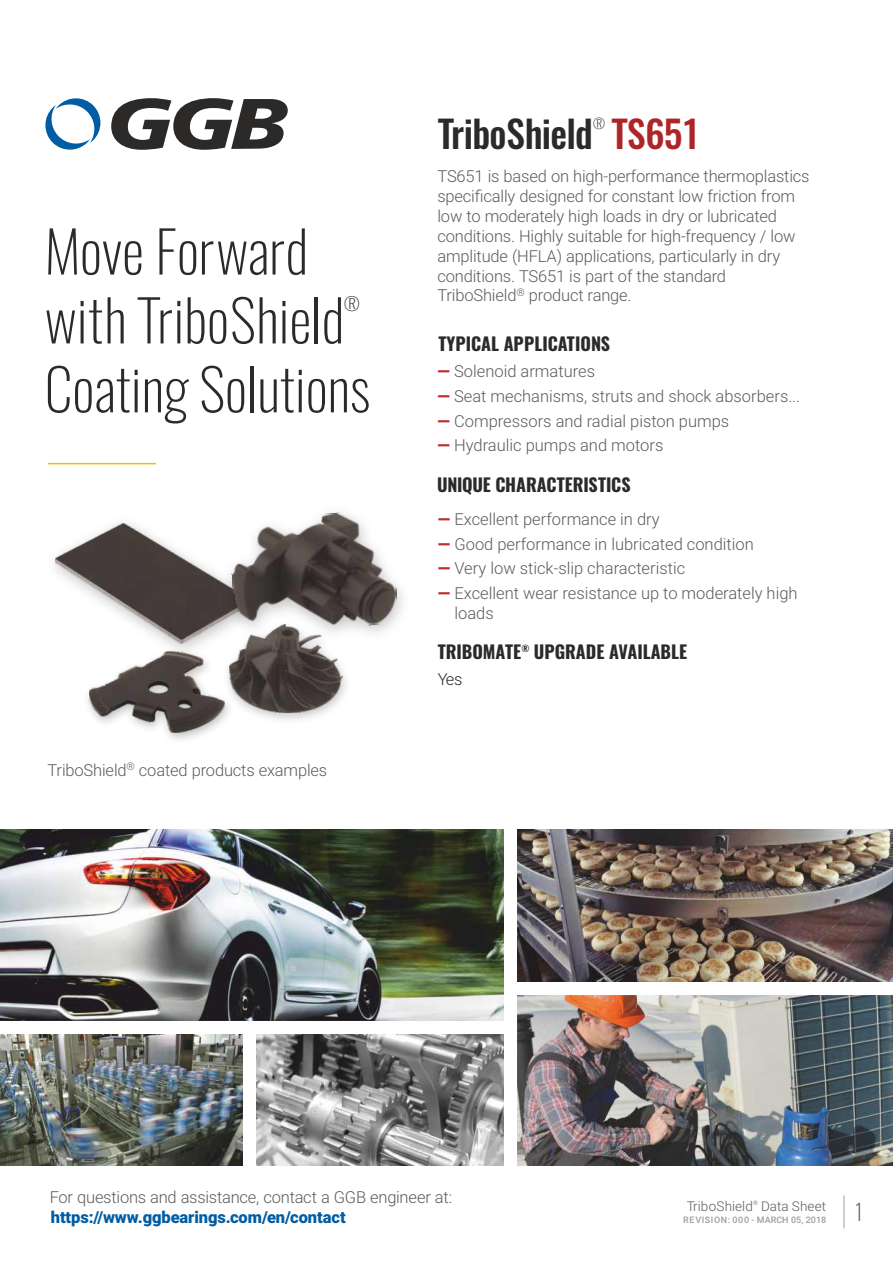
<style>
.page{position:relative;width:893px;height:1263px;background:#fff}
.page>*{position:absolute;margin:0;border:0;box-sizing:border-box;transform-origin:0 0}
.t1{font:200 57px/68.8px "Oswald";color:#2b2a29}
.t2{font:500 37.5px "Oswald";letter-spacing:-.02em;color:#2b2a29}
.t3{font:200 22.5px "Oswald";color:#5b5b5b}
.t4{font:700 18px "Oswald";color:#2b2a29}
.t5{font:200 18px "Oswald";color:#2b2a29}
.t6{font:300 16.5px/19.8px "Roboto";letter-spacing:-.01em;color:#5b5b5b}
.t7{font:900 16.5px "Roboto";letter-spacing:-.005em;color:#005da4}
.t8{font:300 16.5px "Roboto";color:#2b2a29}
.t9{font:200 13.8px "Oswald";color:#2b2a29}
.t10{font:300 13.5px "Roboto";letter-spacing:.01em;color:#5b5b5b}
.t11{font:300 10.5px "Roboto";color:#5b5b5b}
.t12{font:500 9px "Roboto";letter-spacing:.06em;color:#9d9e9e}
.t13{font:700 9px "Oswald";color:#2b2a29}
.t14{font:300 6px "Roboto";color:#5b5b5b}
.s1{color:#ae2527}
.s2{font-weight:900;color:#b92f2c}
</style>
<div class="page">
<img style="left:0;top:830px;width:504px;height:191px">
<img style="left:256px;top:1035px;width:248px;height:130px">
<img style="left:0;top:1035px;width:242px;height:130px">
<img style="left:518px;top:995px;width:375px;height:170px">
<img style="left:518px;top:830px;width:375px;height:151px">
<hr style="left:48px;top:463px;width:108px;height:1px;background:#fab60f">
<svg style="left:45px;top:98px;width:56px;height:52px"></svg>
<svg style="left:111px;top:98px;width:177px;height:52px"></svg>
<hr style="left:844px;top:1195px;width:1px;height:33px;background:#9d9e9e">
<img style="left:55px;top:523px;width:151px;height:116px">
<img style="left:252px;top:670px;width:94px;height:50px">
<img style="left:243px;top:663px;width:99px;height:49px">
<img style="left:88px;top:639px;width:155px;height:101px">
<img style="left:90px;top:651px;width:135px;height:81px">
<img style="left:206px;top:568px;width:197px;height:95px">
<img style="left:229px;top:512px;width:169px;height:122px">
<h1 class="t1" style="left:45px;top:217px;width:265px">Move Forward</h1>
<p class="t5" style="left:344px;top:291px;width:17px">®</p>
<h1 class="t1" style="left:45px;top:286px;width:327px">with TriboShield<br>Coating Solutions</h1>
<p class="t11" style="left:127px;top:762px;width:10px">®</p>
<p class="t6" style="left:48px;top:762px;width:281px">TriboShield coated products examples</p>
<h2 class="t2" style="left:438px;top:108px;width:264px">TriboShield <span class="s1">TS651</span></h2>
<p class="t6" style="left:437px;top:168px;width:374px">TS651 is based on high-performance thermoplastics specifically designed for constant low friction from low to moderately high loads in dry or lubricated conditions. Highly suitable for high-frequency / low amplitude (HFLA) applications, particularly in dry conditions. TS651 is part of the standard</p>
<p class="t11" style="left:516px;top:288px;width:10px">®</p>
<p class="t9" style="left:593px;top:114px;width:13px">®</p>
<p class="t6" style="left:437px;top:287px;width:196px">TriboShield product range.</p>
<p class="t4" style="left:439px;top:331px;width:173px">TYPICAL APPLICATIONS</p>
<p class="t6" style="left:437px;top:363px;width:159px"><span class="s2">—</span> Solenoid armatures</p>
<p class="t6" style="left:437px;top:388px;width:364px"><span class="s2">—</span> Seat mechanisms, struts and shock absorbers...</p>
<p class="t6" style="left:437px;top:413px;width:293px"><span class="s2">—</span> Compressors and radial piston pumps</p>
<p class="t6" style="left:437px;top:437px;width:227px"><span class="s2">—</span> Hydraulic pumps and motors</p>
<p class="t4" style="left:437px;top:472px;width:195px">UNIQUE CHARACTERISTICS</p>
<p class="t6" style="left:438px;top:511px;width:223px"><span class="s2">—</span> Excellent performance in dry</p>
<p class="t6" style="left:438px;top:536px;width:317px"><span class="s2">—</span> Good performance in lubricated condition</p>
<p class="t6" style="left:438px;top:560px;width:249px"><span class="s2">—</span> Very low stick-slip characteristic</p>
<p class="t6" style="left:454px;top:585px;width:345px;text-indent:-17px"><span class="s2">—</span> Excellent wear resistance up to moderately high loads</p>
<p class="t4" style="left:438px;top:639px;width:251px">TRIBOMATE UPGRADE AVAILABLE</p>
<p class="t8" style="left:438px;top:673px;width:26px">Yes</p>
<p class="t13" style="left:522px;top:642px;width:10px">®</p>
<p class="t6" style="left:50px;top:1189px;width:404px">For questions and assistance, contact a GGB engineer at:</p>
<p class="t7" style="left:51px;top:1210px;width:296px">https://www.ggbearings.com/en/contact</p>
<p class="t14" style="left:753px;top:1200px;width:6px">®</p>
<p class="t10" style="left:687px;top:1201px;width:141px">TriboShield Data Sheet</p>
<p class="t12" style="left:683px;top:1216px;width:145px">REVISION: 000 - MARCH 05, 2018</p>
<h3 class="t3" style="left:854px;top:1196px;width:11px">1</h3>
</div>
